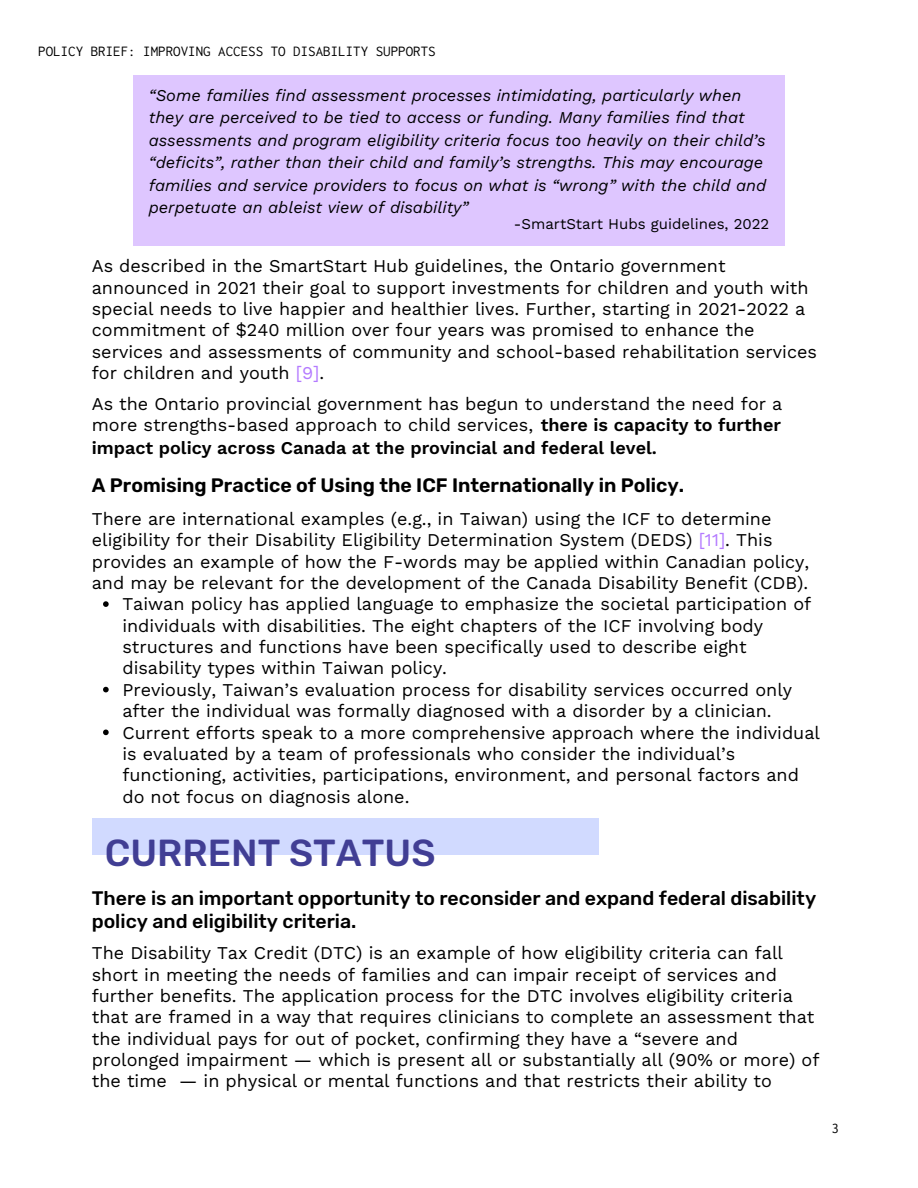
<style>
.page{position:relative;width:918px;height:1188px;background:#fff}
.page>*{position:absolute;margin:0;border:0;box-sizing:border-box;transform-origin:0 0}
.t1{font:500 37.5px "Rubik";color:#413e94}
.t2{font:500 19.5px/22.5px "Rubik";color:#000}
.t3{font:600 19.5px "Rubik";color:#000}
.t4{font:18px/21.3px "Work Sans";color:#000}
.t5{font:600 18px "Work Sans";color:#000}
.t6{font:italic 16.5px/22.5px "Work Sans";color:#000}
.t7{font:15px "Inconsolata";color:#000}
.t8{font:15px "Work Sans";color:#000}
.s1{color:#b47bff}
.s2{font-weight:600}
</style>
<div class="page">
<div style="left:133px;top:75px;width:652px;height:171px;background:#dec6ff"></div>
<svg style="left:103px;top:601px;width:6px;height:6px"></svg>
<svg style="left:103px;top:687px;width:6px;height:5px"></svg>
<svg style="left:103px;top:730px;width:6px;height:5px"></svg>
<div style="left:92px;top:818px;width:506px;height:37px;background:#d1daff"></div>
<p class="t7" style="left:38px;top:43px;width:399px">POLICY BRIEF: IMPROVING ACCESS TO DISABILITY SUPPORTS</p>
<h3 class="t6" style="left:149px;top:84px;width:619px">“Some families find assessment processes intimidating, particularly when they are perceived to be tied to access or funding. Many families find that assessments and program eligibility criteria focus too heavily on their child’s “deficits”, rather than their child and family’s strengths. This may encourage families and service providers to focus on what is “wrong” with the child and perpetuate an ableist view of disability”</h3>
<h3 class="t8" style="left:514px;top:216px;width:257px">-SmartStart Hubs guidelines, 2022</h3>
<p class="t4" style="left:92px;top:256px;width:727px">As described in the SmartStart Hub guidelines, the Ontario government announced in 2021 their goal to support investments for children and youth with special needs to live happier and healthier lives. Further, starting in 2021-2022 a commitment of $240 million over four years was promised to enhance the services and assessments of community and school-based rehabilitation services for children and youth <span class="s1">[9]</span>.</p>
<h2 class="t4" style="left:92px;top:393px;width:692px">As the Ontario provincial government has begun to understand the need for a more strengths-based approach to child services, <span class="s2">there is capacity to further</span></h2>
<p class="t5" style="left:92px;top:437px;width:567px">impact policy across Canada at the provincial and federal level.</p>
<h2 class="t3" style="left:92px;top:474px;width:594px">A Promising Practice of Using the ICF Internationally in Policy.</h2>
<h2 class="t4" style="left:92px;top:508px;width:719px">There are international examples (e.g., in Taiwan) using the ICF to determine eligibility for their Disability Eligibility Determination System (DEDS) <span class="s1">[11]</span>. This provides an example of how the F-words may be applied within Canadian policy, and may be relevant for the development of the Canada Disability Benefit (CDB).</h2>
<h2 class="t4" style="left:122px;top:593px;width:690px">Taiwan policy has applied language to emphasize the societal participation of individuals with disabilities. The eight chapters of the ICF involving body structures and functions have been specifically used to describe eight disability types within Taiwan policy.</h2>
<h3 class="t4" style="left:122px;top:679px;width:671px">Previously, Taiwan’s evaluation process for disability services occurred only after the individual was formally diagnosed with a disorder by a clinician.</h3>
<p class="t4" style="left:122px;top:722px;width:699px">Current efforts speak to a more comprehensive approach where the individual is evaluated by a team of professionals who consider the individual’s functioning, activities, participations, environment, and personal factors and do not focus on diagnosis alone.</p>
<p class="t1" style="left:105px;top:831px;width:332px">CURRENT STATUS</p>
<h1 class="t2" style="left:92px;top:887px;width:726px">There is an important opportunity to reconsider and expand federal disability policy and eligibility criteria.</h1>
<p class="t4" style="left:92px;top:942px;width:729px">The Disability Tax Credit (DTC) is an example of how eligibility criteria can fall short in meeting the needs of families and can impair receipt of services and further benefits. The application process for the DTC involves eligibility criteria that are framed in a way that requires clinicians to complete an assessment that the individual pays for out of pocket, confirming they have a “severe and prolonged impairment — which is present all or substantially all (90% or more) of the time — in physical or mental functions and that restricts their ability to</p>
<h4 class="t7" style="left:832px;top:1120px;width:9px">3</h4>
</div>
